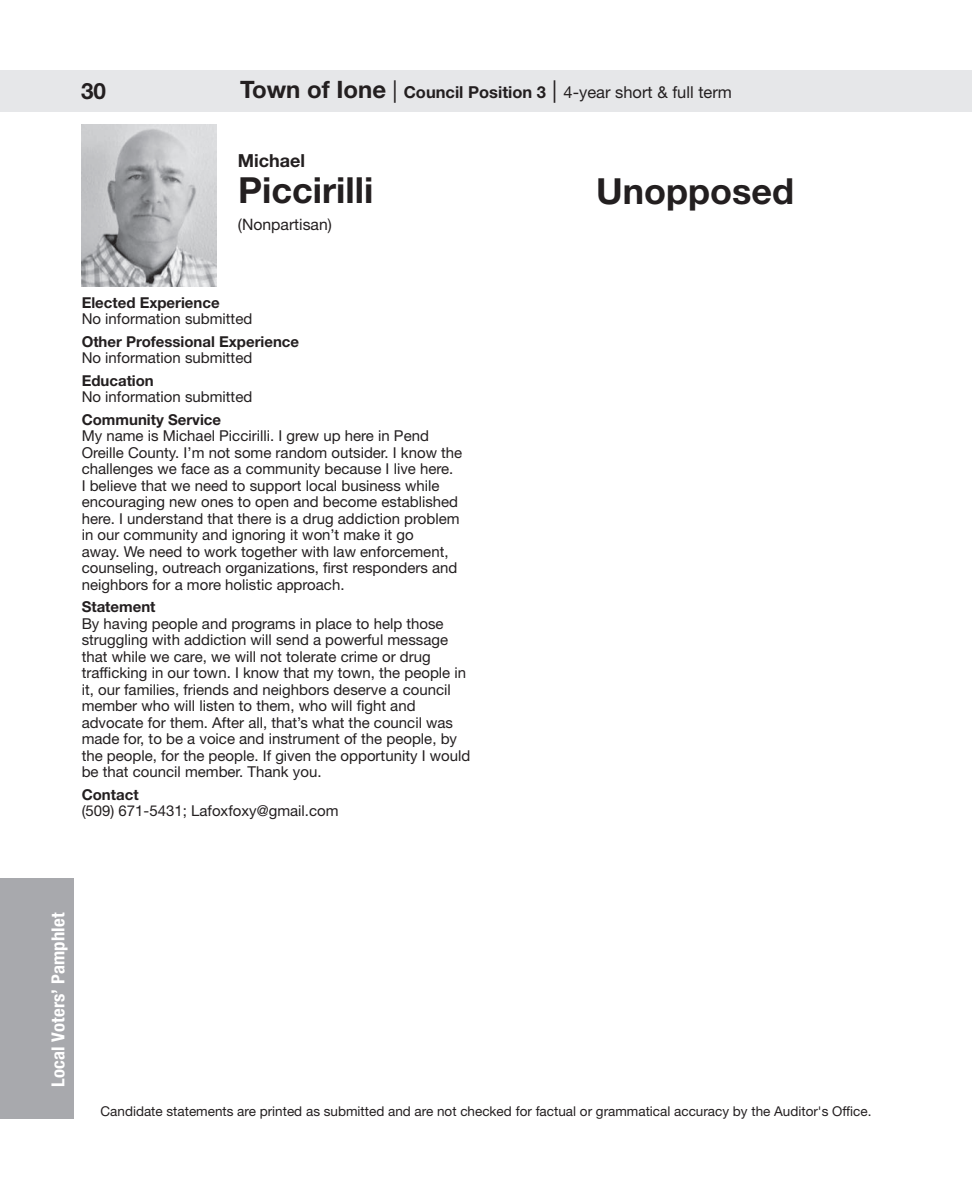
<style>
.page{position:relative;width:972px;height:1188px;background:#fff}
.page>*{position:absolute;margin:0;border:0;box-sizing:border-box;transform-origin:0 0}
.t1{font:700 36px "Helvetica Neue LT Std";color:#231f20}
.t2{font:700 22.5px "Helvetica Neue LT Std";color:#231f20}
.t3{font:700 condensed 18px "Helvetica Neue LT Std";letter-spacing:.01em;color:#fff;scale:1.04 1}
.t4{font:700 18px "Helvetica Neue LT Std";color:#231f20}
.t5{font:16.5px "Helvetica Neue LT Std";color:#231f20}
.t6{font:15.75px "Helvetica Neue LT Std";color:#231f20}
.t7{font:15px/16.5px "Helvetica Neue LT Std";color:#231f20}
.t8{font:700 15px "Helvetica Neue LT Std";color:#231f20}
.t9{font:13.5px "Helvetica Neue LT Std";color:#231f20}
.s1{font-weight:700;font-size:24px}
.s2{font-size:22.5px}
.s3{font-weight:700}
</style>
<div class="page">
<div style="left:891px;top:70px;width:81px;height:42px;background:#e6e7e9"></div>
<div style="left:0;top:70px;width:945px;height:42px;background:#e6e7e9"></div>
<div style="left:0;top:878px;width:73px;height:241px;background:#a8a9ad"></div>
<img style="left:82px;top:124px;width:135px;height:162px">
<h2 class="t2" style="left:81px;top:77px;width:27px">30</h2>
<p class="t5" style="left:240px;top:82px;width:493px"><span class="s1">Town of Ione</span> <span class="s2">|</span> <span class="s3">Council Position 3</span> <span class="s2">|</span> 4-year short &amp; full term</p>
<p class="t4" style="left:238px;top:150px;width:69px">Michael</p>
<h1 class="t1" style="left:238px;top:168px;width:137px">Piccirilli</h1>
<p class="t6" style="left:238px;top:215px;width:95px">(Nonpartisan)</p>
<h1 class="t1" style="left:596px;top:169px;width:199px">Unopposed</h1>
<p class="t8" style="left:82px;top:293px;width:140px">Elected Experience</p>
<p class="t7" style="left:82px;top:311px;width:172px">No information submitted</p>
<p class="t8" style="left:82px;top:332px;width:219px">Other Professional Experience</p>
<p class="t7" style="left:82px;top:350px;width:172px">No information submitted</p>
<p class="t8" style="left:82px;top:371px;width:74px">Education</p>
<p class="t7" style="left:82px;top:389px;width:172px">No information submitted</p>
<p class="t8" style="left:82px;top:410px;width:141px">Community Service</p>
<p class="t7" style="left:82px;top:428px;width:382px">My name is Michael Piccirilli. I grew up here in Pend Oreille County. I’m not some random outsider. I know the challenges we face as a community because I live here.<br>I believe that we need to support local business while encouraging new ones to open and become established here. I understand that there is a drug addiction problem in our community and ignoring it won’t make it go<br>away. We need to work together with law enforcement, counseling, outreach organizations, first responders and neighbors for a more holistic approach.</p>
<p class="t8" style="left:82px;top:598px;width:75px">Statement</p>
<p class="t7" style="left:82px;top:615px;width:390px">By having people and programs in place to help those struggling with addiction will send a powerful message that while we care, we will not tolerate crime or drug trafficking in our town. I know that my town, the people in it, our families, friends and neighbors deserve a council member who will listen to them, who will fight and advocate for them. After all, that’s what the council was made for, to be a voice and instrument of the people, by the people, for the people. If given the opportunity I would be that council member. Thank you.</p>
<p class="t8" style="left:82px;top:785px;width:58px">Contact</p>
<p class="t7" style="left:82px;top:803px;width:258px">(509) 671-5431; Lafoxfoxy@gmail.com</p>
<p class="t3" style="left:47px;top:1087px;width:169px;rotate:-90deg">Local Voters’ Pamphlet</p>
<p class="t9" style="left:101px;top:1103px;width:772px">Candidate statements are printed as submitted and are not checked for factual or grammatical accuracy by the Auditor's Office.</p>
</div>
